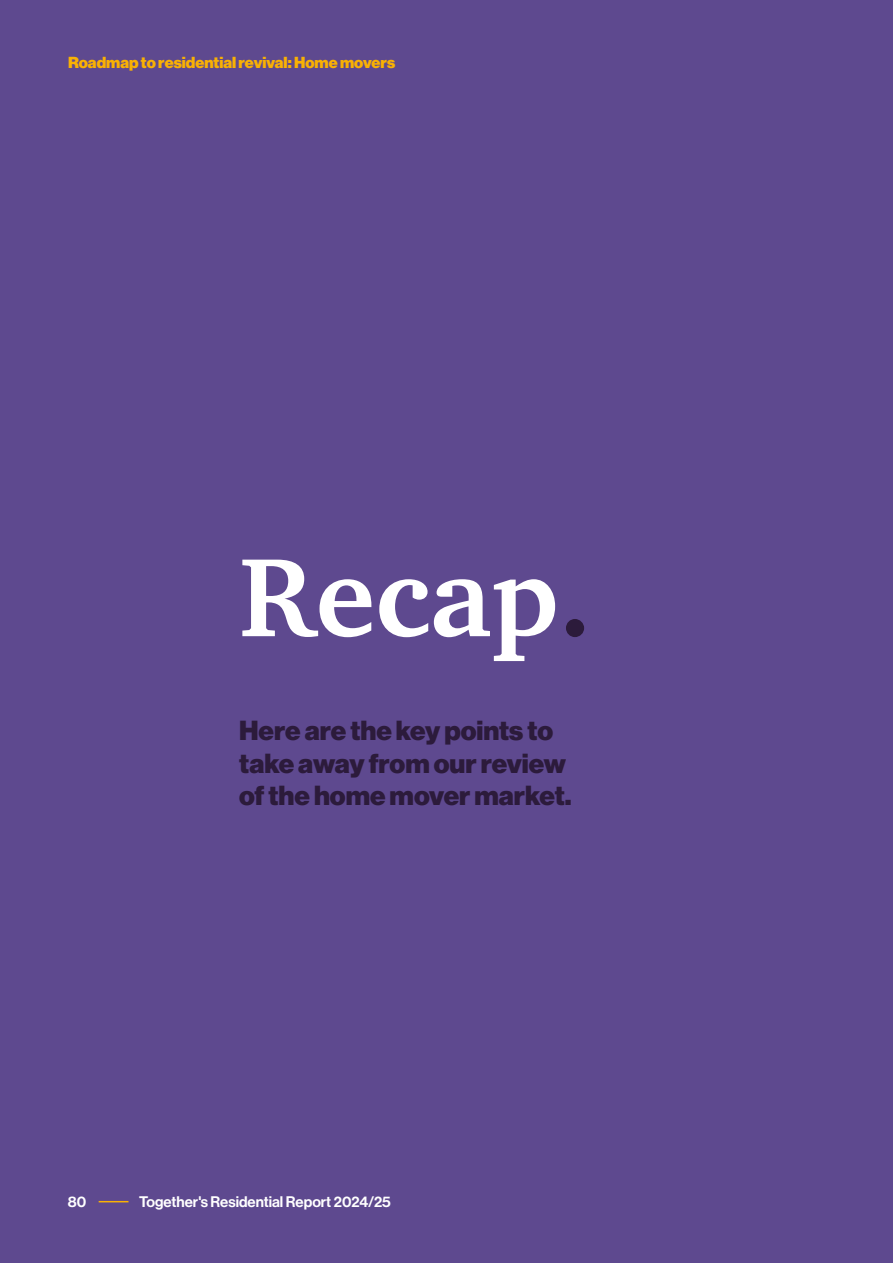
<style>
.page{position:relative;width:893px;height:1263px;background:#5e498f}
.page>*{position:absolute;margin:0;border:0;box-sizing:border-box;transform-origin:0 0}
.t1{font:700 114.15px "Charter ITC Pro";color:#fff}
.t2{font:27px/32.5px "N Haas Grotesk DS Pro 95 Blk";color:#2c1b3b}
.t3{font:15.6px "N Haas Grotesk DS Pro 95 Blk";color:#f9b104}
.t4{font:15px "N Haas Grotesk DS Pro 65 Md";color:#fff}
.s1{color:#2c1b3b}
</style>
<div class="page">
<hr style="left:99px;top:1201px;width:30px;height:1px;background:#f9b104">
<p class="t3" style="left:68px;top:53px;width:329px">Roadmap to residential revival: Home movers</p>
<h1 class="t1" style="left:239px;top:526px;width:354px">Recap<span class="s1">.</span></h1>
<p class="t2" style="left:239px;top:715px;width:334px">Here are the key points to take away from our review of the home mover market.</p>
<p class="t4" style="left:68px;top:1192px;width:20px">80</p>
<p class="t4" style="left:139px;top:1193px;width:253px">Together's Residential Report 2024/25</p>
</div>
